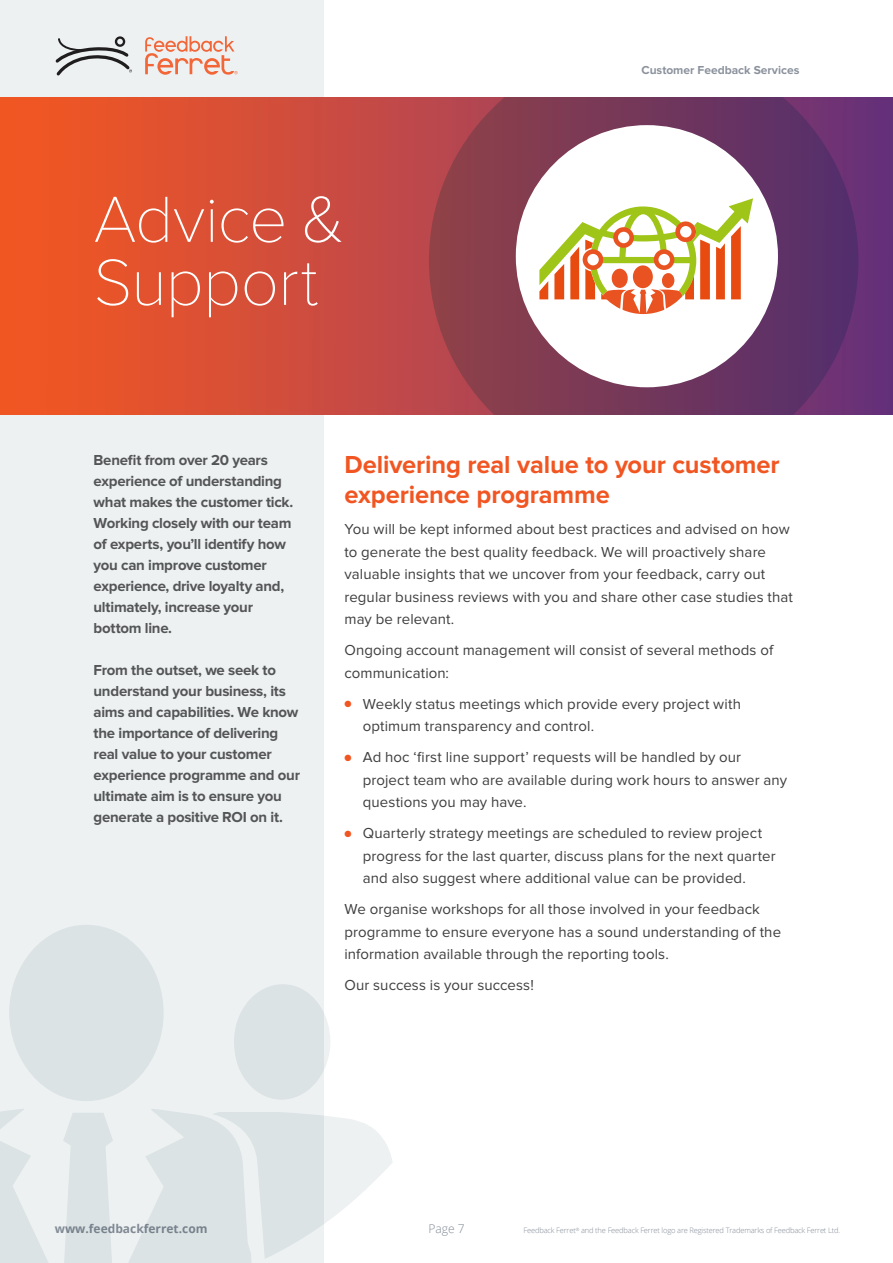
<style>
.page{position:relative;width:893px;height:1263px;background:#fff}
.page>*{position:absolute;margin:0;border:0;box-sizing:border-box;transform-origin:0 0}
.Sub_Heading{font:100 67.5px/63px "Proxima Nova T";letter-spacing:-.01em;color:#fff}
.Sub_heading{font:700 25.5px/30px "Proxima Nova";letter-spacing:-.005em;color:#f15622}
.Body_Copy{font:15px/22.5px "Proxima Nova";letter-spacing:.005em;color:#3e3e3f}
.Body_Copy-2{font:700 15px/21px "Proxima Nova";letter-spacing:-.015em;color:#545557}
.t1{font:700 12px "Proxima Nova";color:#8b929d}
.t2{font:700 12px "Open Sans";color:#818a95}
.t3{font:300 12px "Open Sans";color:#818a95}
.t4{font:300 7.5px "Open Sans";letter-spacing:-.02em;color:#818a95}
.s1{color:#f15622}
</style>
<div class="page">
<div style="left:0;top:0;width:323px;height:1263px;background:#edf1f2"></div>
<svg style="left:56px;top:36px;width:182px;height:40px"></svg>
<svg style="left:0;top:98px;width:893px;height:317px;background:#d14d39"></svg>
<svg style="left:429px;top:98px;width:429px;height:317px;background:#78385b"></svg>
<div style="left:516px;top:125px;width:262px;height:262px;background:#fff;border-radius:50%"></div>
<svg style="left:539px;top:198px;width:214px;height:116px"></svg>
<svg style="left:234px;top:984px;width:96px;height:116px"></svg>
<div style="left:9px;top:925px;width:155px;height:176px;background:#dce3e5;border-radius:50%"></div>
<svg style="left:0;top:1109px;width:392px;height:154px"></svg>
<p class="Sub_Heading" style="left:94px;top:183px;width:253px">Advice &amp;<br>Support</p>
<p class="t1" style="left:641px;top:63px;width:159px">Customer Feedback Services</p>
<p class="Body_Copy-2" style="left:94px;top:450px;width:201px">Benefit from over 20 years experience of understanding what makes the customer tick.<br>Working closely with our team of experts, you’ll identify how you can improve customer experience, drive loyalty and, ultimately, increase your bottom line.</p>
<p class="Body_Copy-2" style="left:94px;top:660px;width:208px">From the outset, we seek to understand your business, its aims and capabilities. We know the importance of delivering real value to your customer experience programme and our ultimate aim is to ensure you generate a positive ROI on it.</p>
<p class="Sub_heading" style="left:344px;top:450px;width:437px">Delivering real value to your customer experience programme</p>
<p class="Body_Copy" style="left:344px;top:518px;width:450px">You will be kept informed about best practices and advised on how to generate the best quality feedback. We will proactively share valuable insights that we uncover from your feedback, carry out regular business reviews with you and share other case studies that may be relevant.</p>
<p class="Body_Copy" style="left:344px;top:639px;width:430px">Ongoing account management will consist of several methods of communication:</p>
<p class="Body_Copy" style="left:363px;top:692px;width:380px;text-indent:-18px"><span class="s1">●</span> Weekly status meetings which provide every project with optimum transparency and control.</p>
<p class="Body_Copy" style="left:363px;top:746px;width:426px;text-indent:-18px"><span class="s1">●</span> Ad hoc ‘first line support’ requests will be handled by our project team who are available during work hours to answer any questions you may have.</p>
<p class="Body_Copy" style="left:363px;top:822px;width:414px;text-indent:-18px"><span class="s1">●</span> Quarterly strategy meetings are scheduled to review project progress for the last quarter, discuss plans for the next quarter and also suggest where additional value can be provided.</p>
<p class="Body_Copy" style="left:344px;top:898px;width:438px">We organise workshops for all those involved in your feedback programme to ensure everyone has a sound understanding of the information available through the reporting tools.</p>
<p class="Body_Copy" style="left:344px;top:974px;width:191px">Our success is your success!</p>
<p class="t2" style="left:55px;top:1220px;width:154px">www.feedbackferret.com</p>
<p class="t3" style="left:428px;top:1220px;width:38px">Page 7</p>
<p class="t4" style="left:524px;top:1225px;width:318px">Feedback Ferret<sup>®</sup> and the Feedback Ferret logo are Registered Trademarks of Feedback Ferret Ltd.</p>
</div>
